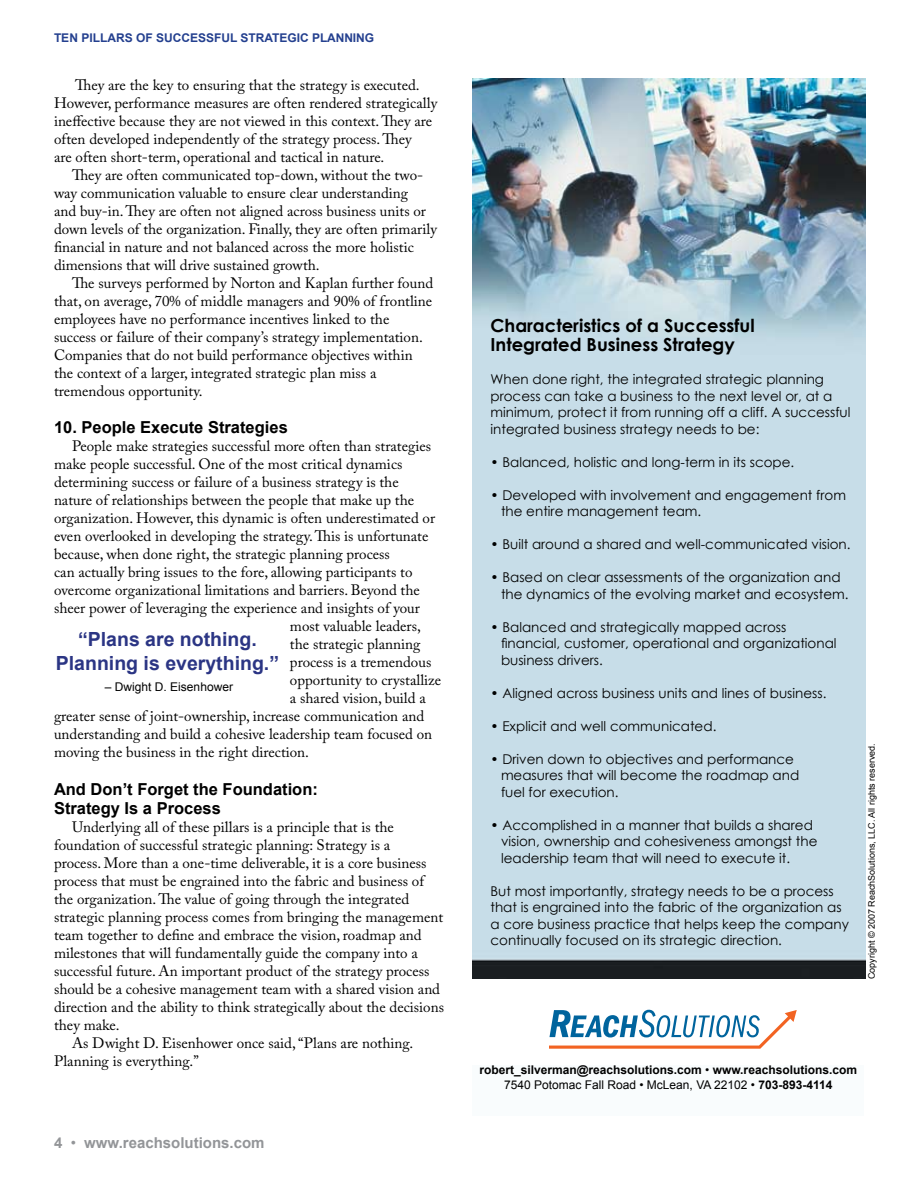
<style>
.page{position:relative;width:918px;height:1188px;background:#fff}
.page>*{position:absolute;margin:0;border:0;box-sizing:border-box;transform-origin:0 0}
.t1{font:700 19.5px/24px "Arial";color:#2b3584;text-align:center}
.t2{font:700 18px/19.5px "Century Gothic";color:#000}
.t3{font:700 16.5px/19.5px "Arial";color:#000}
.t4{font:15px/18px "Adobe Caslon Pro";color:#000}
.t5{font:700 15px "Arial";color:#939598}
.t6{font:13.5px/16.5px "Century Gothic";color:#000}
.t7{font:700 12px/15px "Arial";color:#000;text-align:center}
.t8{font:700 12px "Arial";color:#24408f}
.t9{font:12px "Arial";color:#000}
.t10{font:9px "Arial";color:#000}
.s1{font-weight:400}
</style>
<div class="page">
<img style="left:472px;top:79px;width:394px;height:900px">
<svg style="left:549px;top:1010px;width:248px;height:39px"></svg>
<div style="left:472px;top:1065px;width:392px;height:51px;background:#f9fcfd"></div>
<p class="t8" style="left:54px;top:30px;width:322px">Ten Pillars of Successful Strategic Planning</p>
<p class="t4" style="left:54px;top:75px;width:385px;text-indent:21px">They are the key to ensuring that the strategy is executed.<br>However, performance measures are often rendered strategically ineffective because they are not viewed in this context. They are often developed independently of the strategy process. They<br>are often short-term, operational and tactical in nature.</p>
<p class="t4" style="left:54px;top:165px;width:384px;text-indent:18px">They are often communicated top-down, without the two&shy;way communication valuable to ensure clear understanding<br>and buy-in. They are often not aligned across business units or down levels of the organization. Finally, they are often primarily financial in nature and not balanced across the more holistic dimensions that will drive sustained growth.</p>
<p class="t4" style="left:54px;top:273px;width:381px;text-indent:18px">The surveys performed by Norton and Kaplan further found that, on average, 70% of middle managers and 90% of frontline employees have no performance incentives linked to the success or failure of their company’s strategy implementation.<br>Companies that do not build performance objectives within the context of a larger, integrated strategic plan miss a tremendous opportunity.</p>
<p class="t3" style="left:54px;top:418px;width:235px">10. People Execute Strategies</p>
<p class="t4" style="left:72px;top:437px;width:361px">People make strategies successful more often than strategies</p>
<p class="t4" style="left:54px;top:455px;width:350px">make people successful. One of the most critical dynamics</p>
<p class="t4" style="left:54px;top:473px;width:346px">determining success or failure of a business strategy is the</p>
<p class="t4" style="left:54px;top:491px;width:362px">nature of relationships between the people that make up the</p>
<p class="t4" style="left:54px;top:509px;width:383px">organization. However, this dynamic is often underestimated or</p>
<p class="t4" style="left:54px;top:527px;width:376px">even overlooked in developing the strategy. This is unfortunate</p>
<p class="t4" style="left:54px;top:545px;width:337px">because, when done right, the strategic planning process</p>
<p class="t4" style="left:54px;top:563px;width:360px">can actually bring issues to the fore, allowing participants to</p>
<p class="t4" style="left:54px;top:581px;width:367px">overcome organizational limitations and barriers. Beyond the</p>
<p class="t4" style="left:54px;top:599px;width:368px">sheer power of leveraging the experience and insights of your</p>
<p class="t4" style="left:290px;top:617px;width:132px">most valuable leaders,</p>
<p class="t4" style="left:290px;top:635px;width:132px">the strategic planning</p>
<p class="t4" style="left:290px;top:653px;width:143px">process is a tremendous</p>
<p class="t4" style="left:290px;top:671px;width:153px">opportunity to crystallize</p>
<p class="t4" style="left:290px;top:689px;width:137px">a shared vision, build a</p>
<p class="t4" style="left:54px;top:707px;width:372px">greater sense of joint-ownership, increase communication and</p>
<p class="t4" style="left:54px;top:725px;width:380px">understanding and build a cohesive leadership team focused on</p>
<p class="t4" style="left:54px;top:743px;width:257px">moving the business in the right direction.</p>
<p class="t3" style="left:54px;top:780px;width:265px">And Don’t Forget the Foundation:<br>Strategy Is a Process</p>
<p class="t4" style="left:72px;top:818px;width:323px">Underlying all of these pillars is a principle that is the</p>
<p class="t4" style="left:54px;top:836px;width:338px">foundation of successful strategic planning: Strategy is a</p>
<p class="t4" style="left:54px;top:854px;width:374px">process. More than a one-time deliverable, it is a core business</p>
<p class="t4" style="left:54px;top:872px;width:371px">process that must be engrained into the fabric and business of</p>
<p class="t4" style="left:54px;top:890px;width:357px">the organization. The value of going through the integrated</p>
<p class="t4" style="left:54px;top:908px;width:391px">strategic planning process comes from bringing the management</p>
<p class="t4" style="left:54px;top:926px;width:369px">team together to define and embrace the vision, roadmap and</p>
<p class="t4" style="left:54px;top:944px;width:365px">milestones that will fundamentally guide the company into a</p>
<p class="t4" style="left:54px;top:962px;width:377px">successful future. An important product of the strategy process</p>
<p class="t4" style="left:54px;top:980px;width:388px">should be a cohesive management team with a shared vision and</p>
<p class="t4" style="left:54px;top:998px;width:392px">direction and the ability to think strategically about the decisions</p>
<p class="t4" style="left:54px;top:1016px;width:67px">they make.</p>
<p class="t4" style="left:72px;top:1034px;width:343px">As Dwight D. Eisenhower once said, “Plans are nothing.</p>
<p class="t4" style="left:54px;top:1052px;width:146px">Planning is everything.”</p>
<h1 class="t1" style="left:56px;top:628px;width:225px">“Plans are nothing.<br>Planning is everything.”</h1>
<p class="t9" style="left:105px;top:679px;width:130px">– Dwight D. Eisenhower</p>
<p class="t5" style="left:71px;top:1133px;width:195px"><span class="s1">•</span> www.reachsolutions.com</p>
<p class="t2" style="left:490px;top:315px;width:266px">Characteristics of a Successful<br>Integrated Business Strategy</p>
<p class="t6" style="left:490px;top:371px;width:361px">When done right, the integrated strategic planning process can take a business to the next level or, at a minimum, protect it from running off a cliff. A successful integrated business strategy needs to be:</p>
<p class="t6" style="left:490px;top:454px;width:305px">• Balanced, holistic and long-term in its scope.</p>
<p class="t6" style="left:501px;top:487px;width:347px;text-indent:-11px">• Developed with involvement and engagement from the entire management team.</p>
<p class="t6" style="left:490px;top:536px;width:362px">• Built around a shared and well-communicated vision.</p>
<p class="t6" style="left:501px;top:569px;width:349px;text-indent:-11px">• Based on clear assessments of the organization and the dynamics of the evolving market and ecosystem.</p>
<p class="t6" style="left:501px;top:619px;width:337px;text-indent:-11px">• Balanced and strategically mapped across financial, customer, operational and organizational business drivers.</p>
<p class="t6" style="left:490px;top:685px;width:337px">• Aligned across business units and lines of business.</p>
<p class="t6" style="left:490px;top:718px;width:227px">• Explicit and well communicated.</p>
<p class="t6" style="left:501px;top:751px;width:300px;text-indent:-11px">• Driven down to objectives and performance measures that will become the roadmap and fuel for execution.</p>
<p class="t6" style="left:501px;top:817px;width:318px;text-indent:-11px">• Accomplished in a manner that builds a shared vision, ownership and cohesiveness amongst the leadership team that will need to execute it.</p>
<p class="t6" style="left:490px;top:883px;width:360px">But most importantly, strategy needs to be a process that is engrained into the fabric of the organization as a core business practice that helps keep the company continually focused on its strategic direction.</p>
<p class="t10" style="left:866px;top:979px;width:238px;rotate:-90deg">Copyright © 2007 ReachSolutions, LLC. All rights reserved.</p>
<p class="t7" style="left:479px;top:1063px;width:379px">robert_silverman@reachsolutions.com <span class="s1">•</span> www.reachsolutions.com<br><span class="s1">7540 Potomac Fall Road • McLean, VA 22102 •</span> 703-893-4114</p>
</div>
